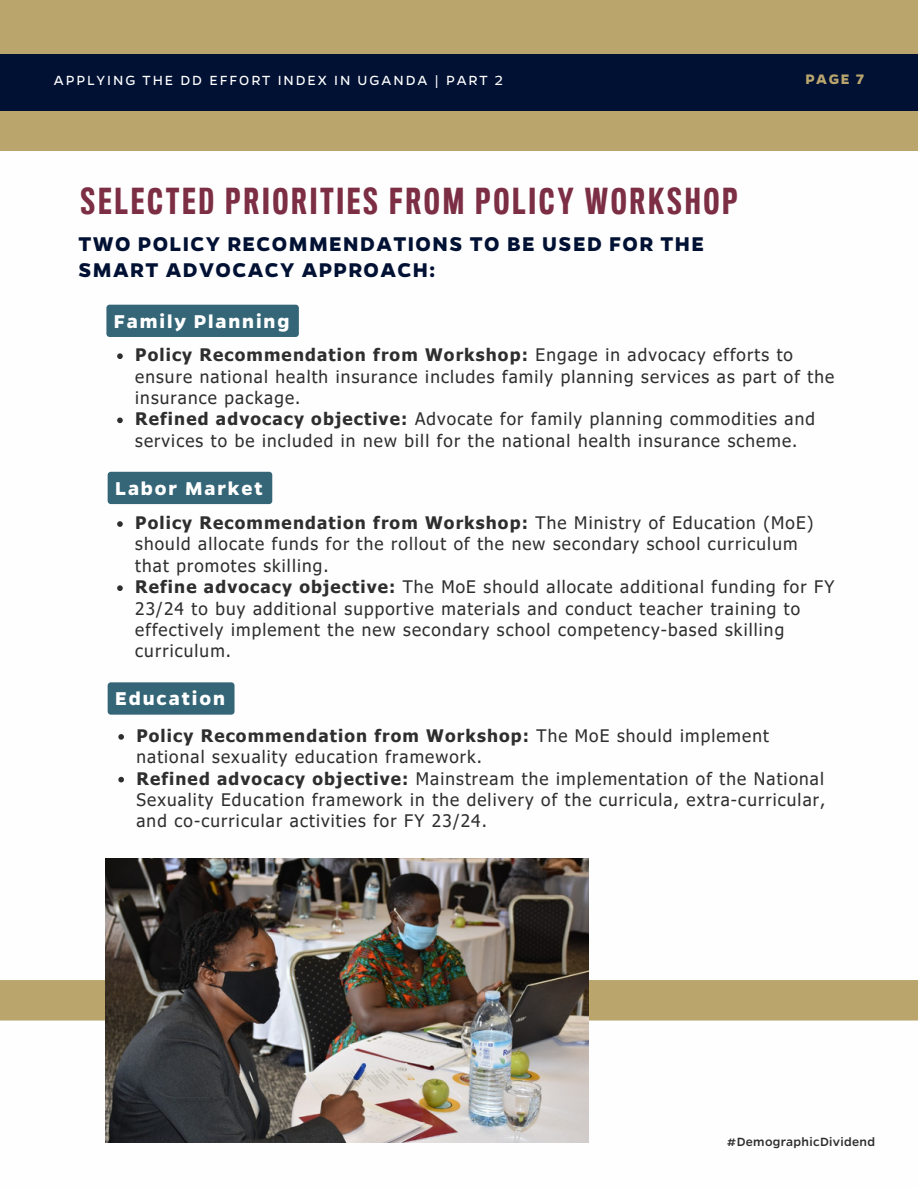
<style>
.page{position:relative;width:918px;height:1188px;background:#fff}
.page>*{position:absolute;margin:0;border:0;box-sizing:border-box;transform-origin:0 0}
.t1{font:500 33px "Titling Gothic FB Comp";letter-spacing:.1em;color:#7c2e44}
.t2{font:700 22.5px/25.8px "Gentona";letter-spacing:.065em;color:#001134}
.t3{font:700 21px "Gentona";letter-spacing:.09em;color:#fff}
.t4{font:17.25px/21.3px "Tahoma";letter-spacing:.065em;color:#2e2e2e}
.t5{font:700 15.6px "Gentona";color:#baa66d}
.t6{font:15px "Gentona";letter-spacing:.13em;color:#fff}
.t7{font:500 13.5px "Gentona";letter-spacing:.025em;color:#2e2e2e}
.s1{font-weight:700}
</style>
<div class="page">
<div style="left:0;top:0;width:918px;height:151px;background:#baa66d"></div>
<div style="left:0;top:54px;width:918px;height:56px;background:#001134"></div>
<div style="left:106px;top:305px;width:193px;height:32px;background:#356677"></div>
<div style="left:108px;top:472px;width:164px;height:32px;background:#356677"></div>
<svg style="left:117px;top:353px;width:6px;height:6px"></svg>
<svg style="left:117px;top:418px;width:6px;height:5px"></svg>
<svg style="left:117px;top:521px;width:6px;height:6px"></svg>
<svg style="left:117px;top:585px;width:6px;height:6px"></svg>
<div style="left:108px;top:682px;width:127px;height:33px;background:#356677;border-radius:3px"></div>
<svg style="left:118px;top:734px;width:6px;height:6px"></svg>
<svg style="left:118px;top:777px;width:6px;height:5px"></svg>
<div style="left:0;top:980px;width:918px;height:41px;background:#baa66d"></div>
<img style="left:106px;top:859px;width:482px;height:283px">
<p class="t6" style="left:54px;top:70px;width:450px">APPLYING THE DD EFFORT INDEX IN UGANDA | PART 2</p>
<p class="t5" style="left:805px;top:69px;width:60px">PAGE 7</p>
<p class="t1" style="left:81px;top:188px;width:658px">SELECTED PRIORITIES FROM POLICY WORKSHOP</p>
<p class="t2" style="left:78px;top:230px;width:627px">TWO POLICY RECOMMENDATIONS TO BE USED FOR THE<br>SMART ADVOCACY APPROACH:</p>
<p class="t3" style="left:114px;top:307px;width:177px">Family Planning</p>
<p class="t4" style="left:135px;top:344px;width:701px"><span class="s1">Policy Recommendation from Workshop:</span> Engage in advocacy efforts to ensure national health insurance includes family planning services as part of the insurance package.</p>
<p class="t4" style="left:135px;top:408px;width:681px"><span class="s1">Refined advocacy objective:</span> Advocate for family planning commodities and services to be included in new bill for the national health insurance scheme.</p>
<p class="t3" style="left:115px;top:474px;width:149px">Labor Market</p>
<p class="t4" style="left:135px;top:512px;width:680px"><span class="s1">Policy Recommendation from Workshop:</span> The Ministry of Education (MoE) should allocate funds for the rollout of the new secondary school curriculum that promotes skilling.</p>
<p class="t4" style="left:135px;top:576px;width:701px"><span class="s1">Refine advocacy objective:</span> The MoE should allocate additional funding for FY 23/24 to buy additional supportive materials and conduct teacher training to effectively implement the new secondary school competency-based skilling curriculum.</p>
<p class="t3" style="left:115px;top:685px;width:111px">Education</p>
<p class="t4" style="left:136px;top:724px;width:634px"><span class="s1">Policy Recommendation from Workshop:</span> The MoE should implement national sexuality education framework.</p>
<p class="t4" style="left:136px;top:767px;width:690px;text-align:justify"><span class="s1">Refined advocacy objective:</span> Mainstream the implementation of the National Sexuality Education framework in the delivery of the curricula, extra-curricular, and co-curricular activities for FY 23/24.</p>
<p class="t7" style="left:727px;top:1133px;width:150px">#DemographicDividend</p>
</div>
